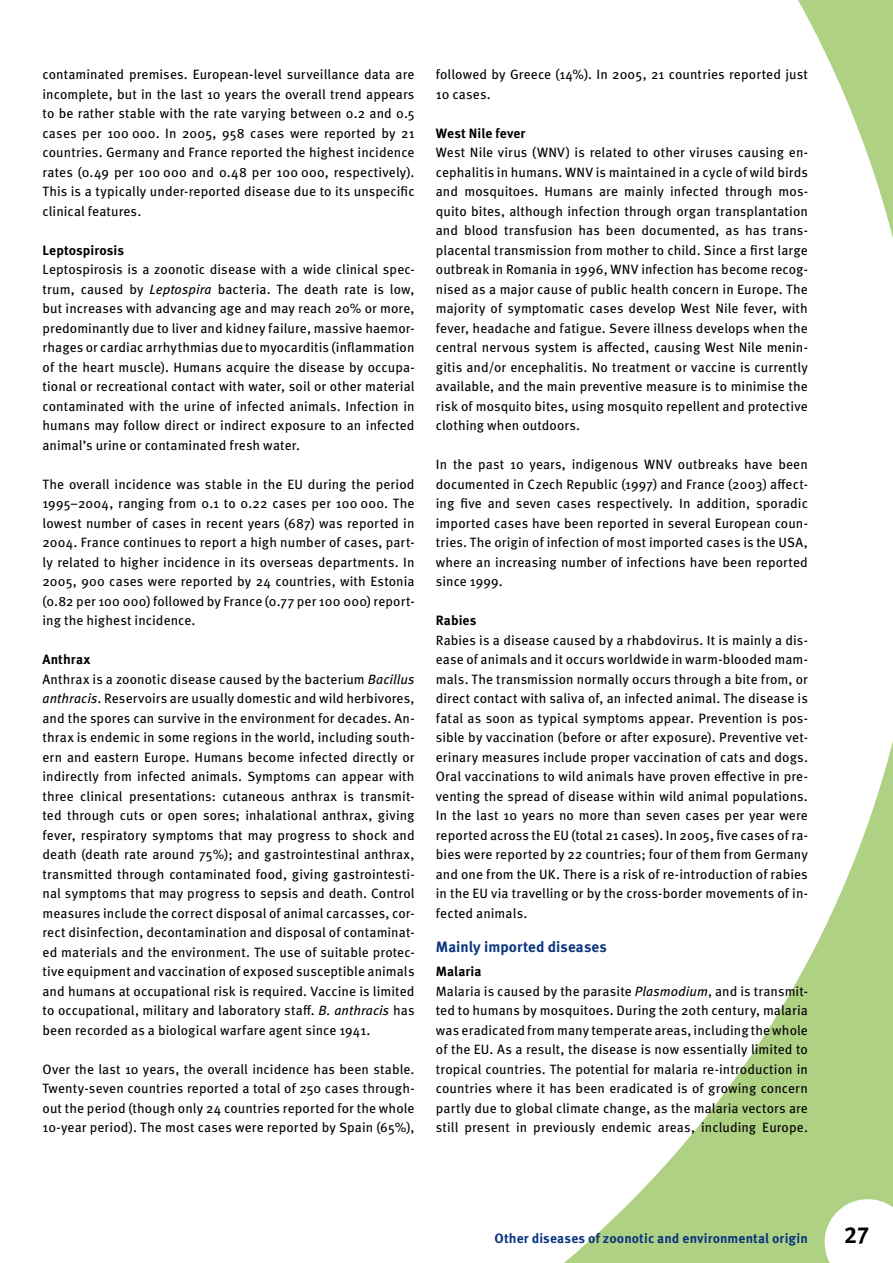
<style>
.page{position:relative;width:893px;height:1263px;background:#fff}
.page>*{position:absolute;margin:0;border:0;box-sizing:border-box;transform-origin:0 0}
.t1{font:700 23.25px "Meta Pro";color:#000}
.t2{font:700 15px "Meta Pro";letter-spacing:.01em;color:#0a367f}
.t3{font:13.5px/19.5px "Meta Pro";letter-spacing:.005em;color:#000}
.t4{font:700 13.5px "Meta Pro";letter-spacing:.015em;color:#0a367f}
.s1{font-weight:700}
.s2{font-style:italic}
</style>
<div class="page">
<svg style="left:564px;top:0;width:329px;height:1263px"></svg>
<svg style="left:825px;top:1199px;width:68px;height:64px"></svg>
<p class="t3" style="left:43px;top:65px;width:374px;text-align:justify">contaminated premises. European-level surveillance data are incomplete, but in the last 10 years the overall trend appears to be rather stable with the rate varying between 0.2 and 0.5 cases per 100 000. In 2005, 958 cases were reported by 21 countries. Germany and France reported the highest incidence rates (0.49 per 100 000 and 0.48 per 100 000, respectively).<br>This is a typically under-reported disease due to its unspecific clinical features.</p>
<p class="t3" style="left:43px;top:241px;width:374px"><span class="s1">Leptospirosis<br></span>Leptospirosis is a zoonotic disease with a wide clinical spec&shy;trum, caused by <span class="s2">Leptospira</span> bacteria. The death rate is low, but increases with advancing age and may reach 20% or more, predominantly due to liver and kidney failure, massive haemor&shy;rhages or cardiac arrhythmias due to myocarditis (inflammation of the heart muscle). Humans acquire the disease by occupa&shy;tional or recreational contact with water, soil or other material contaminated with the urine of infected animals. Infection in humans may follow direct or indirect exposure to an infected animal’s urine or contaminated fresh water.</p>
<p class="t3" style="left:43px;top:475px;width:374px;text-align:justify">The overall incidence was stable in the EU during the period 1995–2004, ranging from 0.1 to 0.22 cases per 100 000. The lowest number of cases in recent years (687) was reported in 2004. France continues to report a high number of cases, part&shy;ly related to higher incidence in its overseas departments. In 2005, 900 cases were reported by 24 countries, with Estonia (0.82 per 100 000) followed by France (0.77 per 100 000) report&shy;ing the highest incidence.</p>
<p class="t3" style="left:43px;top:650px;width:374px"><span class="s1">Anthrax<br></span>Anthrax is a zoonotic disease caused by the bacterium <span class="s2">Bacillus anthracis</span>. Reservoirs are usually domestic and wild herbivores, and the spores can survive in the environment for decades. An&shy;thrax is endemic in some regions in the world, including south&shy;ern and eastern Europe. Humans become infected directly or indirectly from infected animals. Symptoms can appear with three clinical presentations: cutaneous anthrax is transmit&shy;ted through cuts or open sores; inhalational anthrax, giving fever, respiratory symptoms that may progress to shock and death (death rate around 75%); and gastrointestinal anthrax, transmitted through contaminated food, giving gastrointesti&shy;nal symptoms that may progress to sepsis and death. Control measures include the correct disposal of animal carcasses, cor&shy;rect disinfection, decontamination and disposal of contaminat&shy;ed materials and the environment. The use of suitable protec&shy;tive equipment and vaccination of exposed susceptible animals and humans at occupational risk is required. Vaccine is limited to occupational, military and laboratory staff. <span class="s2">B. anthracis</span> has been recorded as a biological warfare agent since 1941.</p>
<p class="t3" style="left:43px;top:1060px;width:374px;text-align:justify">Over the last 10 years, the overall incidence has been stable.<br>Twenty-seven countries reported a total of 250 cases through&shy;out the period (though only 24 countries reported for the whole 10-year period). The most cases were reported by Spain (65%),</p>
<p class="t3" style="left:436px;top:65px;width:374px">followed by Greece (14%). In 2005, 21 countries reported just<br>10 cases.</p>
<p class="t3" style="left:436px;top:124px;width:374px"><span class="s1">West Nile fever<br></span>West Nile virus (WNV) is related to other viruses causing en&shy;cephalitis in humans. WNV is maintained in a cycle of wild birds and mosquitoes. Humans are mainly infected through mos&shy;quito bites, although infection through organ transplantation and blood transfusion has been documented, as has trans&shy;placental transmission from mother to child. Since a first large outbreak in Romania in 1996, WNV infection has become recog&shy;nised as a major cause of public health concern in Europe. The majority of symptomatic cases develop West Nile fever, with fever, headache and fatigue. Severe illness develops when the central nervous system is affected, causing West Nile menin&shy;gitis and/or encephalitis. No treatment or vaccine is currently available, and the main preventive measure is to minimise the risk of mosquito bites, using mosquito repellent and protective clothing when outdoors.</p>
<p class="t3" style="left:436px;top:455px;width:374px;text-align:justify">In the past 10 years, indigenous WNV outbreaks have been documented in Czech Republic (1997) and France (2003) affect&shy;ing five and seven cases respectively. In addition, sporadic imported cases have been reported in several European coun&shy;tries. The origin of infection of most imported cases is the USA, where an increasing number of infections have been reported since 1999.</p>
<p class="t3" style="left:436px;top:611px;width:374px"><span class="s1">Rabies<br></span>Rabies is a disease caused by a rhabdovirus. It is mainly a dis&shy;ease of animals and it occurs worldwide in warm-blooded mam&shy;mals. The transmission normally occurs through a bite from, or direct contact with saliva of, an infected animal. The disease is fatal as soon as typical symptoms appear. Prevention is pos&shy;sible by vaccination (before or after exposure). Preventive vet&shy;erinary measures include proper vaccination of cats and dogs.<br>Oral vaccinations to wild animals have proven effective in pre&shy;venting the spread of disease within wild animal populations.<br>In the last 10 years no more than seven cases per year were reported across the EU (total 21 cases). In 2005, five cases of ra&shy;bies were reported by 22 countries; four of them from Germany and one from the UK. There is a risk of re-introduction of rabies in the EU via travelling or by the cross-border movements of in&shy;fected animals.</p>
<p class="t2" style="left:436px;top:937px;width:172px">Mainly imported diseases</p>
<p class="t3" style="left:436px;top:962px;width:374px"><span class="s1">Malaria<br></span>Malaria is caused by the parasite <span class="s2">Plasmodium</span>, and is transmit&shy;ted to humans by mosquitoes. During the 20th century, malaria was eradicated from many temperate areas, including the whole of the EU. As a result, the disease is now essentially limited to tropical countries. The potential for malaria re-introduction- in countries where it has been eradicated is of growing concern partly due to global climate change, as the malaria vectors are still present in previously endemic areas, including Europe.</p>
<p class="t4" style="left:495px;top:1229px;width:315px">Other diseases of zoonotic and environmental origin</p>
<p class="t1" style="left:844px;top:1220px;width:13px">27</p>
</div>
